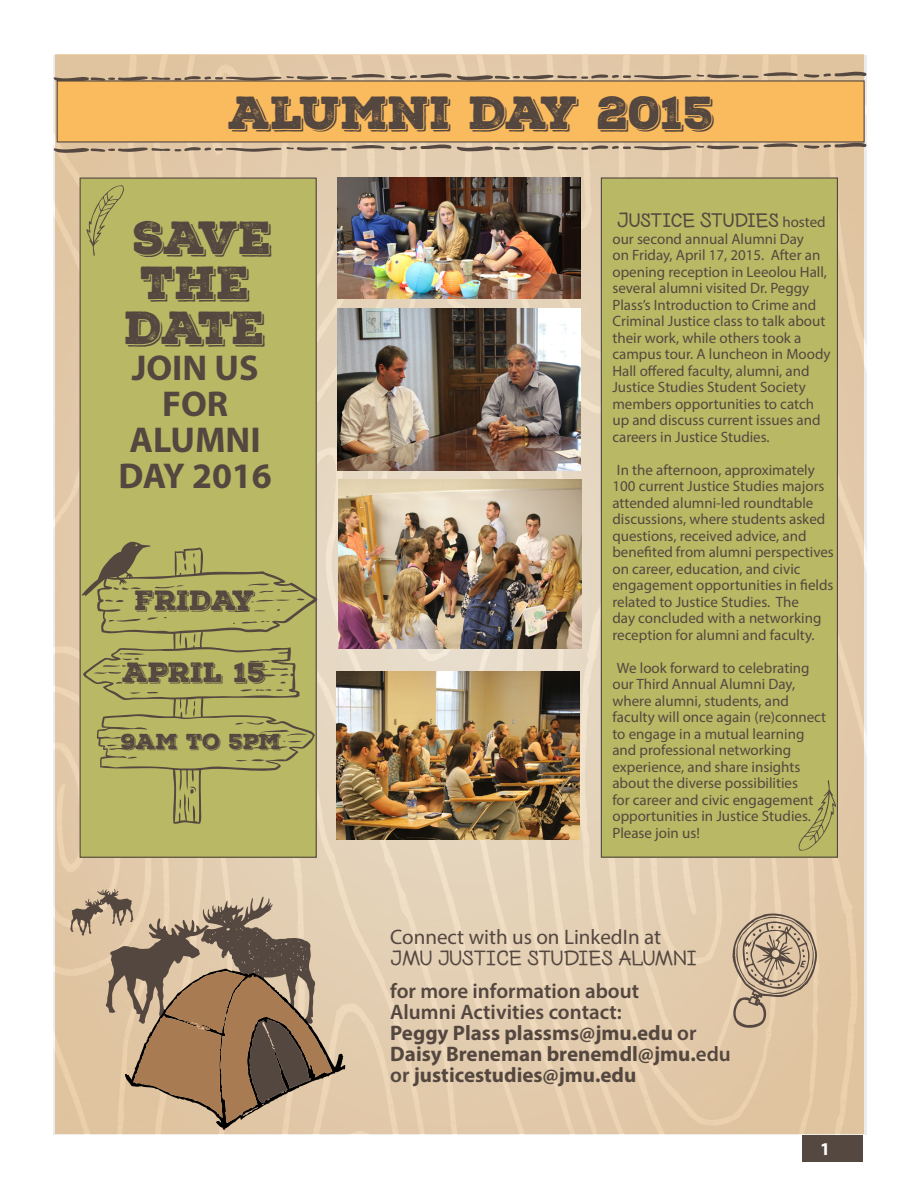
<style>
.page{position:relative;width:918px;height:1188px;background:#fff}
.page>*{position:absolute;margin:0;border:0;box-sizing:border-box;transform-origin:0 0}
.Body_reverse{font:45px "Nexa Rust Slab Black Shadow 01";letter-spacing:-.01em;color:#544740}
.Body_reverse-2{font:700 36px/36px "Myriad Pro";color:#544740;text-align:center}
.Body_reverse-3{font:27px "Nexa Rust Slab Black Shadow 01";color:#544740}
.Body_reverse-4{font:700 21px "Myriad Pro";color:#544740}
.Body_reverse-5{font:600 21px "Myriad Pro";color:#544740}
.Body_reverse-6{font:expanded 21px "Nexa Rust Handmade";color:#544740}
.Body_reverse-7{font:21px "Myriad Pro";color:#544740}
.Body_reverse-8{font:21px "Nexa Rust Slab Black Shadow 01";color:#544740}
.t1{font:700 18px "Myriad Pro";color:#fff}
.Body_reverse-9{font:15px/16.5px "Myriad Pro";color:#544740}
.s1{font-family:"Myriad Pro";font-stretch:normal;font-size:15px}
.s2{font-weight:600}
</style>
<div class="page">
<img style="left:54px;top:56px;width:812px;height:1079px">
<div style="left:802px;top:1135px;width:61px;height:26px;background:#544840"></div>
<svg style="left:53px;top:70px;width:814px;height:12px;background:#c2ab90"></svg>
<svg style="left:53px;top:141px;width:814px;height:12px;background:#c2ac92"></svg>
<svg style="left:70px;top:889px;width:276px;height:241px;background:#b2987c"></svg>
<svg style="left:732px;top:913px;width:85px;height:117px;background:#c3ac91"></svg>
<div style="left:601px;top:178px;width:236px;height:679px;background:#b9b965"></div>
<div style="left:601px;top:177px;width:237px;height:681px;border:1px solid #544840"></div>
<img style="left:337px;top:309px;width:243px;height:162px">
<img style="left:337px;top:178px;width:243px;height:121px">
<img style="left:339px;top:480px;width:242px;height:168px">
<img style="left:337px;top:671px;width:242px;height:168px">
<div style="left:57px;top:80px;width:808px;height:63px;background:#faba5e;border:1px solid #544840"></div>
<svg style="left:798px;top:780px;width:38px;height:71px"></svg>
<div style="left:80px;top:178px;width:236px;height:679px;background:#b9b965"></div>
<svg style="left:83px;top:548px;width:234px;height:276px"></svg>
<svg style="left:280px;top:590px;width:20px;height:2px"></svg>
<svg style="left:248px;top:584px;width:26px;height:9px"></svg>
<svg style="left:250px;top:600px;width:41px;height:3px"></svg>
<svg style="left:235px;top:610px;width:31px;height:2px"></svg>
<svg style="left:147px;top:617px;width:11px;height:3px"></svg>
<svg style="left:109px;top:619px;width:32px;height:3px"></svg>
<svg style="left:241px;top:621px;width:28px;height:2px"></svg>
<svg style="left:193px;top:634px;width:3px;height:9px"></svg>
<svg style="left:249px;top:661px;width:21px;height:1px"></svg>
<svg style="left:93px;top:653px;width:55px;height:21px"></svg>
<svg style="left:259px;top:668px;width:30px;height:8px"></svg>
<svg style="left:116px;top:681px;width:20px;height:3px"></svg>
<svg style="left:240px;top:682px;width:46px;height:9px"></svg>
<svg style="left:130px;top:692px;width:11px;height:2px"></svg>
<svg style="left:192px;top:700px;width:3px;height:17px"></svg>
<svg style="left:235px;top:722px;width:73px;height:27px"></svg>
<svg style="left:107px;top:745px;width:40px;height:5px"></svg>
<svg style="left:127px;top:757px;width:10px;height:2px"></svg>
<svg style="left:235px;top:759px;width:29px;height:2px"></svg>
<svg style="left:187px;top:787px;width:9px;height:26px"></svg>
<svg style="left:179px;top:800px;width:2px;height:9px"></svg>
<svg style="left:82px;top:542px;width:104px;height:60px"></svg>
<svg style="left:86px;top:185px;width:38px;height:71px"></svg>
<p class="Body_reverse" style="left:228px;top:82px;width:487px">ALUMNI DAY 2015</p>
<p class="Body_reverse" style="left:133px;top:207px;width:140px">SAVE</p>
<p class="Body_reverse" style="left:141px;top:252px;width:111px">THE</p>
<p class="Body_reverse" style="left:125px;top:297px;width:142px">DATE</p>
<p class="Body_reverse-2" style="left:132px;top:349px;width:128px">JOIN US<br>FOR</p>
<p class="Body_reverse-2" style="left:118px;top:421px;width:155px">ALUMNI<br>DAY 2016</p>
<p class="Body_reverse-3" style="left:135px;top:582px;width:122px">FRIDAY</p>
<p class="Body_reverse-3" style="left:123px;top:654px;width:145px">APRIL 15</p>
<p class="Body_reverse-8" style="left:121px;top:727px;width:161px">9AM TO 5PM</p>
<p class="Body_reverse-6" style="left:617px;top:209px;width:210px">Justice Studies <span class="s1">hosted</span></p>
<p class="Body_reverse-9" style="left:612px;top:230px;width:220px">our second annual Alumni Day<br>on Friday, April 17, 2015. After an opening reception in Leeolou Hall, several alumni visited Dr. Peggy<br>Plass’s Introduction to Crime and<br>Criminal Justice class to talk about their work, while others took a campus tour. A luncheon in Moody<br>Hall offered faculty, alumni, and<br>Justice Studies Student Society members opportunities to catch up and discuss current issues and careers in Justice Studies.</p>
<p class="Body_reverse-9" style="left:612px;top:461px;width:223px;text-indent:4px">In the afternoon, approximately 100 current Justice Studies majors attended alumni-led roundtable discussions, where students asked questions, received advice, and benefited from alumni perspectives on career, education, and civic engagement opportunities in fields related to Justice Studies. The<br>day concluded with a networking reception for alumni and faculty.</p>
<p class="Body_reverse-9" style="left:612px;top:659px;width:215px;text-indent:4px">We look forward to celebrating our Third Annual Alumni Day, where alumni, students, and faculty will once again (re)connect to engage in a mutual learning and professional networking experience, and share insights about the diverse possibilities<br>for career and civic engagement opportunities in Justice Studies.<br>Please join us!</p>
<p class="Body_reverse-7" style="left:390px;top:924px;width:272px">Connect with us on LinkedIn at</p>
<p class="Body_reverse-6" style="left:390px;top:946px;width:308px">JMU JUSTICE STUDIES ALUMNI</p>
<p class="Body_reverse-5" style="left:390px;top:977px;width:250px">for more information about</p>
<p class="Body_reverse-5" style="left:390px;top:998px;width:233px">Alumni Activities contact:</p>
<p class="Body_reverse-4" style="left:390px;top:1019px;width:308px">Peggy Plass plassms@jmu.edu <span class="s2">or</span></p>
<p class="Body_reverse-4" style="left:390px;top:1040px;width:342px">Daisy Breneman brenemdl@jmu.<span class="s2">edu</span></p>
<p class="Body_reverse-4" style="left:390px;top:1061px;width:248px"><span class="s2">or</span> justicestudies@jmu.edu</p>
<p class="t1" style="left:820px;top:1137px;width:11px">1</p>
</div>
